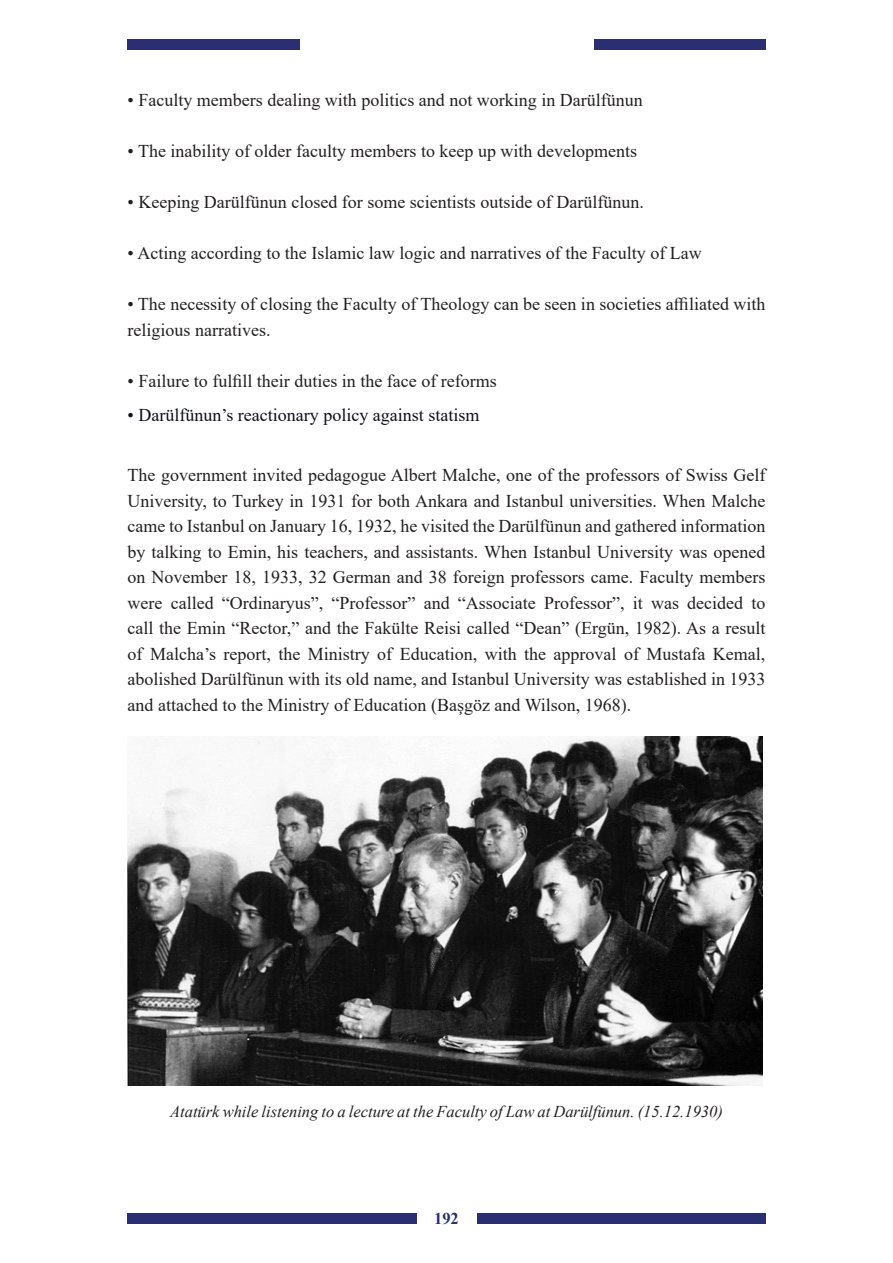
<style>
.page{position:relative;width:893px;height:1263px;background:#fff}
.page>*{position:absolute;margin:0;border:0;box-sizing:border-box;transform-origin:0 0}
.Paragraf{font:18px/25.5px "Times New Roman";color:#231f20}
.Normal__Web{font:18px "Times New Roman";color:#0e101a}
.Picture{font:italic 16.5px "Times New Roman";color:#231f20}
.t1{font:700 16.5px "Times New Roman";color:#282f6d}
</style>
<div class="page">
<div style="left:128px;top:40px;width:172px;height:10px;background:#2b2e70"></div>
<div style="left:128px;top:1213px;width:289px;height:10px;background:#2b2e70"></div>
<div style="left:594px;top:40px;width:171px;height:10px;background:#2b2e70"></div>
<div style="left:477px;top:1213px;width:288px;height:10px;background:#2b2e70"></div>
<img style="left:128px;top:737px;width:634px;height:349px">
<p class="Paragraf" style="left:128px;top:87px;width:517px">• Faculty members dealing with politics and not working in Darülfünun</p>
<p class="Paragraf" style="left:128px;top:138px;width:511px">• The inability of older faculty members to keep up with developments</p>
<p class="Paragraf" style="left:128px;top:189px;width:518px">• Keeping Darülfünun closed for some scientists outside of Darülfünun.</p>
<p class="Paragraf" style="left:128px;top:240px;width:576px">• Acting according to the Islamic law logic and narratives of the Faculty of Law</p>
<p class="Paragraf" style="left:128px;top:291px;width:639px">• The necessity of closing the Faculty of Theology can be seen in societies affiliated with religious narratives.</p>
<p class="Paragraf" style="left:128px;top:367px;width:371px">• Failure to fulfill their duties in the face of reforms</p>
<p class="Normal__Web" style="left:128px;top:402px;width:353px">• Darülfünun’s reactionary policy against statism</p>
<p class="Paragraf" style="left:128px;top:462px;width:639px;text-align:justify">The government invited pedagogue Albert Malche, one of the professors of Swiss Gelf University, to Turkey in 1931 for both Ankara and Istanbul universities. When Malche came to Istanbul on January 16, 1932, he visited the Darülfünun and gathered information by talking to Emin, his teachers, and assistants. When Istanbul University was opened on November 18, 1933, 32 German and 38 foreign professors came. Faculty members were called “Ordinaryus”, “Professor” and “Associate Professor”, it was decided to call the Emin “Rector,” and the Fakülte Reisi called “Dean” (Ergün, 1982). As a result of Malcha’s report, the Ministry of Education, with the approval of Mustafa Kemal, abolished Darülfünun with its old name, and Istanbul University was established in 1933 and attached to the Ministry of Education (Başgöz and Wilson, 1968).</p>
<p class="Picture" style="left:170px;top:1100px;width:554px">Atatürk while listening to a lecture at the Faculty of Law at Darülfünun. (15.12.1930)</p>
<p class="t1" style="left:434px;top:1206px;width:26px">192</p>
</div>
